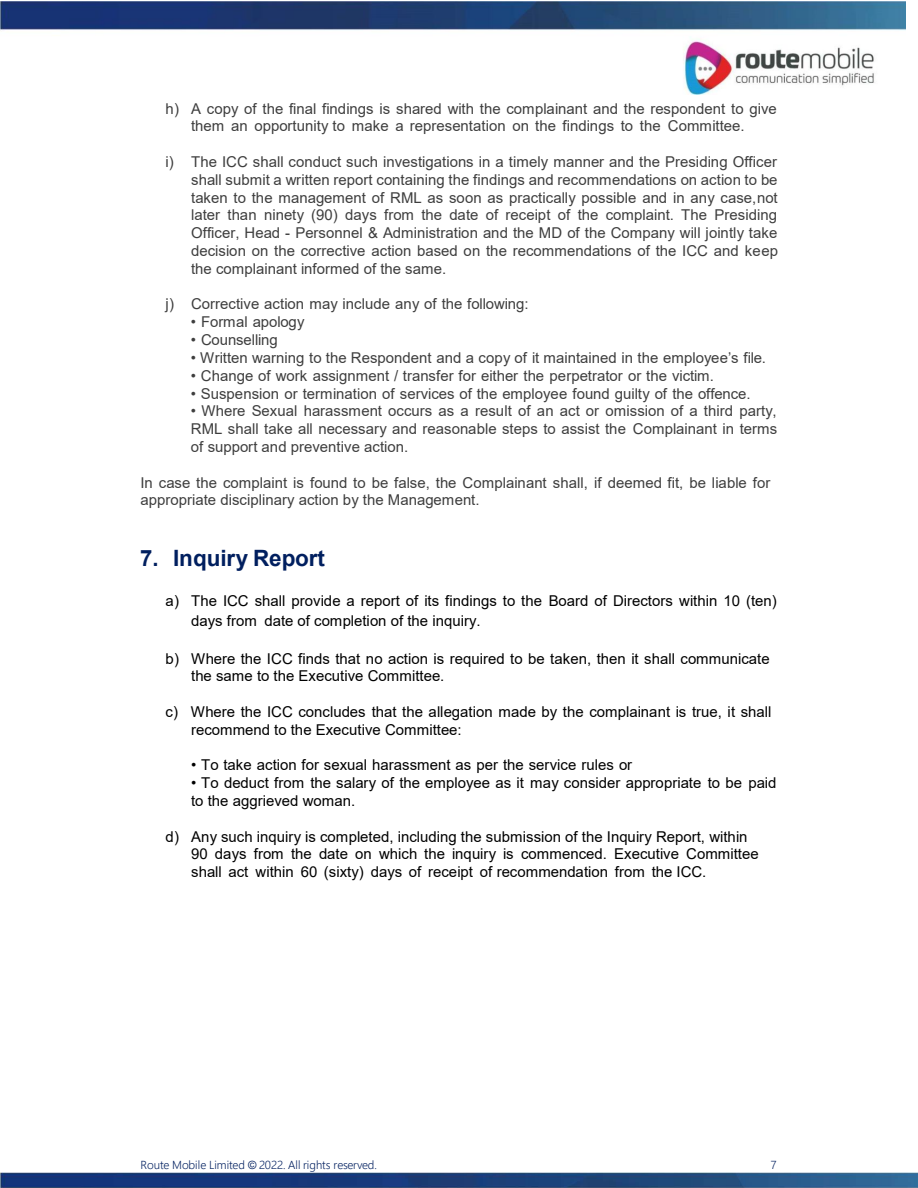
<style>
.page{position:relative;width:918px;height:1188px;background:#fff}
.page>*{position:absolute;margin:0;border:0;box-sizing:border-box;transform-origin:0 0}
.t1{font:700 22.5px "Arial";letter-spacing:-.005em;color:#001f5f}
.t2{font:15px/17.7px "Arial";color:#3e3e3e;text-align:justify}
.t3{font:15px/17.7px "Arial";color:#000}
.t4{font:300 11.4px "Malgun Gothic";letter-spacing:-.005em;color:#001f5f}
.s1{font-family:"Arial";font-weight:400}
</style>
<div class="page">
<img style="left:0;top:1px;width:906px;height:93px">
<img style="left:0;top:1173px;width:918px;height:15px">
<p class="t2" style="left:166px;top:100px;width:613px;line-height:17.2px;text-align:center">h) A copy of the final findings is shared with the complainant and the respondent to give them an opportunity to make a representation on the findings to the Committee.</p>
<p class="t2" style="left:191px;top:153px;width:588px;text-indent:-26px">i) The ICC shall conduct such investigations in a timely manner and the Presiding Officer shall submit a written report containing the findings and recommendations on action to be taken to the management of RML as soon as practically possible and in any case,not later than ninety (90) days from the date of receipt of the complaint. The Presiding Officer, Head - Personnel &amp; Administration and the MD of the Company will jointly take decision on the corrective action based on the recommendations of the ICC and keep the complainant informed of the same.</p>
<p class="t2" style="left:166px;top:295px;width:364px">j) Corrective action may include any of the following:</p>
<p class="t2" style="left:191px;top:313px;width:115px">• Formal apology</p>
<p class="t2" style="left:191px;top:331px;width:88px">• Counselling</p>
<p class="t2" style="left:191px;top:349px;width:577px">• Written warning to the Respondent and a copy of it maintained in the employee’s file.</p>
<p class="t2" style="left:191px;top:367px;width:525px">• Change of work assignment / transfer for either the perpetrator or the victim.</p>
<p class="t2" style="left:191px;top:384px;width:561px">• Suspension or termination of services of the employee found guilty of the offence.</p>
<p class="t2" style="left:191px;top:402px;width:588px">• Where Sexual harassment occurs as a result of an act or omission of a third party, RML shall take all necessary and reasonable steps to assist the Complainant in terms of support and preventive action.</p>
<p class="t2" style="left:140px;top:474px;width:632px">In case the complaint is found to be false, the Complainant shall, if deemed fit, be liable for appropriate disciplinary action by the Management.</p>
<h1 class="t1" style="left:140px;top:542px;width:186px">7. Inquiry Report</h1>
<p class="t3" style="left:191px;top:590px;width:587px;line-height:20.4px;text-indent:-26px">a) The ICC shall provide a report of its findings to the Board of Directors within 10 (ten) days from date of completion of the inquiry.</p>
<p class="t3" style="left:191px;top:649px;width:580px;text-indent:-26px">b) Where the ICC finds that no action is required to be taken, then it shall communicate the same to the Executive Committee.</p>
<p class="t3" style="left:191px;top:703px;width:582px;text-indent:-25px">c) Where the ICC concludes that the allegation made by the complainant is true, it shall recommend to the Executive Committee:</p>
<p class="t3" style="left:191px;top:756px;width:442px">• To take action for sexual harassment as per the service rules or</p>
<p class="t3" style="left:191px;top:774px;width:587px">• To deduct from the salary of the employee as it may consider appropriate to be paid to the aggrieved woman.</p>
<p class="t3" style="left:191px;top:827px;width:569px;text-indent:-26px">d) Any such inquiry is completed, including the submission of the Inquiry Report, within<br>90 days from the date on which the inquiry is commenced. Executive Committee shall act within 60 (sixty) days of receipt of recommendation from the ICC.</p>
<p class="t4" style="left:140px;top:1158px;width:238px">Route Mobile Limited <span class="s1">©</span> 2022. All rights reserved.</p>
<p class="t4" style="left:771px;top:1158px;width:7px">7</p>
</div>
